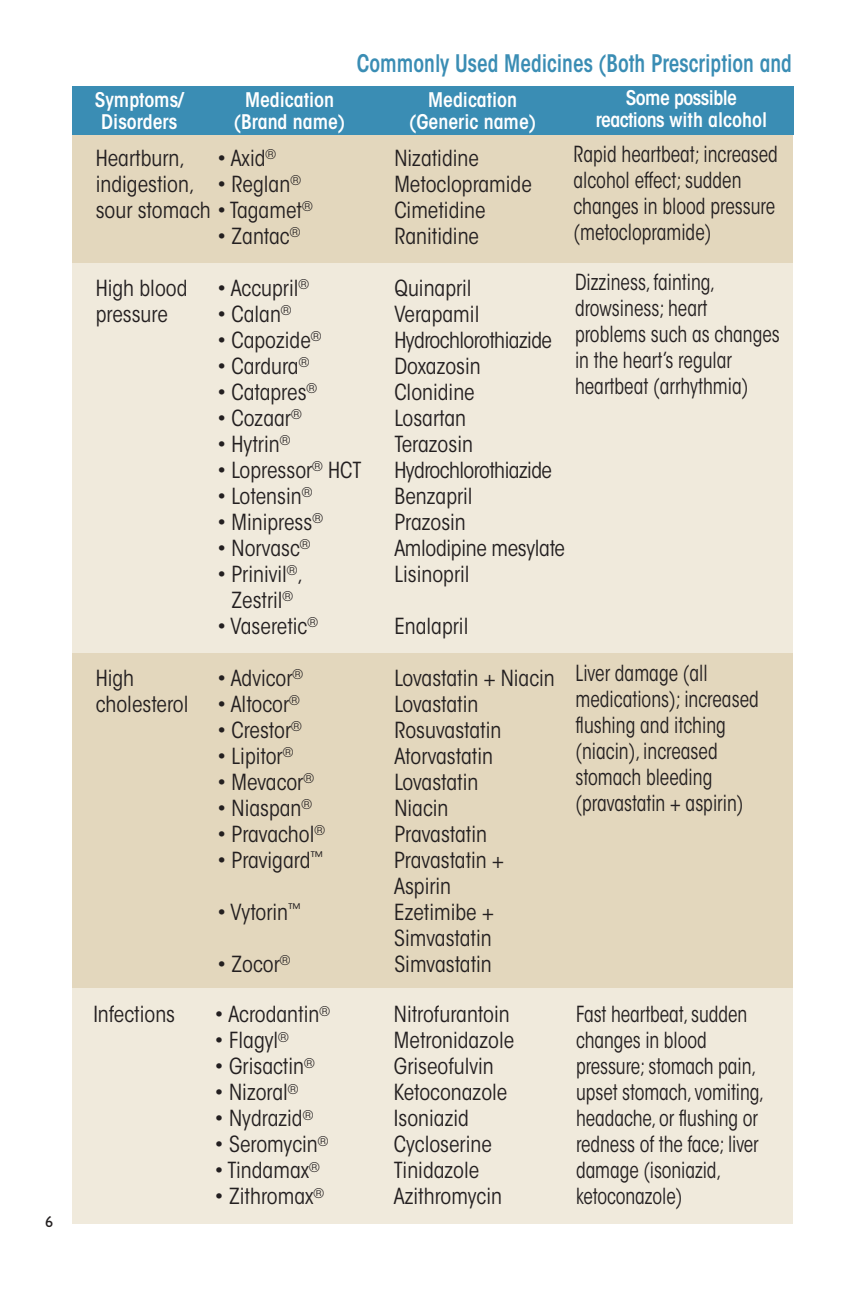
<style>
.page{position:relative;width:864px;height:1296px;background:#fff}
.page>*{position:absolute;margin:0;border:0;box-sizing:border-box;transform-origin:0 0}
.t1{font:600 condensed 24px "ITC Avant Garde Std";color:#3a8db4;scale:.9 1}
.t2{font:condensed 22px/26px "ITC Avant Garde Std";color:#231f20}
.t3{font:condensed 22px/26px "ITC Avant Garde Std";color:#231f20;scale:.9 1}
.t4{font:600 condensed 20px/22px "ITC Avant Garde Std";color:#fff;text-align:center}
.t5{font:600 condensed 20px/22px "ITC Avant Garde Std";letter-spacing:-.025em;color:#fff;text-align:center}
.t6{font:16px "Gill Sans";color:#231f20}
</style>
<div class="page">
<div style="left:72px;top:786px;width:721px;height:438px;background:#f0eadc"></div>
<div style="left:73px;top:262px;width:720px;height:524px;background:#f0eadc"></div>
<div style="left:72px;top:133px;width:721px;height:130px;background:#e3d7bd"></div>
<div style="left:72px;top:654px;width:721px;height:334px;background:#e3d7bd"></div>
<div style="left:72px;top:87px;width:722px;height:48px;background:#3a8db4"></div>
<p class="t6" style="left:45px;top:1212px;width:9px">6</p>
<p class="t1" style="left:357px;top:55px;width:485px">Commonly Used Medicines ( oth Prescription and</p>
<p class="t4" style="left:95px;top:90px;width:91px">Symptoms/<br>Disorders</p>
<p class="t4" style="left:234px;top:90px;width:113px">Medication<br>( rand name)</p>
<p class="t4" style="left:409px;top:90px;width:129px">Medication (Generic name)</p>
<p class="t5" style="left:596px;top:88px;width:173px">Some possible reactions with alcohol</p>
<p class="t2" style="left:96px;top:147px;width:85px">Heartburn</p>
<p class="t2" style="left:217px;top:147px;width:61px">• Axid<sup>®</sup></p>
<p class="t2" style="left:96px;top:173px;width:95px">indigestion</p>
<p class="t2" style="left:217px;top:173px;width:85px">• Reglan<sup>®</sup></p>
<p class="t2" style="left:96px;top:199px;width:218px">sour stomach • Tagamet<sup>®</sup></p>
<p class="t2" style="left:217px;top:225px;width:85px">• Zantac<sup>®</sup></p>
<p class="t2" style="left:96px;top:277px;width:93px">High blood</p>
<p class="t2" style="left:217px;top:277px;width:94px">• Accupril<sup>®</sup></p>
<p class="t2" style="left:96px;top:303px;width:74px">pressure</p>
<p class="t2" style="left:217px;top:303px;width:76px">• Calan<sup>®</sup></p>
<p class="t2" style="left:217px;top:329px;width:106px">• Capozide<sup>®</sup></p>
<p class="t2" style="left:217px;top:355px;width:94px">• Cardura<sup>®</sup></p>
<p class="t2" style="left:217px;top:381px;width:102px">• Catapres<sup>®</sup></p>
<p class="t2" style="left:217px;top:407px;width:86px">• Cozaar<sup>®</sup></p>
<p class="t2" style="left:217px;top:433px;width:75px">• Hytrin<sup>®</sup></p>
<p class="t2" style="left:217px;top:459px;width:146px">• Lopressor<sup>®</sup> HCT</p>
<p class="t2" style="left:217px;top:485px;width:97px">• Lotensin<sup>®</sup></p>
<p class="t2" style="left:217px;top:511px;width:107px">• Minipress<sup>®</sup></p>
<p class="t2" style="left:217px;top:537px;width:95px">• Norvasc<sup>®</sup></p>
<p class="t2" style="left:217px;top:563px;width:82px;text-align:center">• Prinivil<sup>®<br></sup>Zestril<sup>®</sup></p>
<p class="t2" style="left:217px;top:615px;width:102px">• Vaseretic<sup>®</sup></p>
<p class="t2" style="left:96px;top:667px;width:40px">High</p>
<p class="t2" style="left:217px;top:667px;width:88px">• Advicor<sup>®</sup></p>
<p class="t2" style="left:96px;top:693px;width:94px">cholesterol</p>
<p class="t2" style="left:217px;top:693px;width:84px">• Altocor<sup>®</sup></p>
<p class="t2" style="left:217px;top:719px;width:86px">• Crestor<sup>®</sup></p>
<p class="t2" style="left:217px;top:745px;width:78px">• Lipitor<sup>®</sup></p>
<p class="t2" style="left:217px;top:771px;width:98px">• Mevacor<sup>®</sup></p>
<p class="t2" style="left:217px;top:797px;width:97px">• Niaspan<sup>®</sup></p>
<p class="t2" style="left:217px;top:823px;width:110px">• Pravachol<sup>®</sup></p>
<p class="t2" style="left:217px;top:849px;width:107px">• Pravigard<sup>™</sup></p>
<p class="t2" style="left:217px;top:901px;width:85px">• Vytorin<sup>™</sup></p>
<p class="t2" style="left:217px;top:953px;width:75px">• Zocor<sup>®</sup></p>
<p class="t3" style="left:574px;top:144px;width:229px">Rapid heartbeat; increased alcohol effect; sudden changes in blood pressure (metoclopramide)</p>
<p class="t3" style="left:575px;top:271px;width:229px">Dizziness fainting drowsiness; heart problems such as changes in the heart’s regular heartbeat (arrhythmia)</p>
<p class="t2" style="left:394px;top:147px;width:139px">Nizatidine<br>Metoclopramide<br>Cimetidine<br>Ranitidine</p>
<p class="t2" style="left:394px;top:277px;width:172px">Quinapril<br>Verapamil<br>Hydrochlorothiazide<br>Doxazosin<br>Clonidine<br>Losartan<br>Terazosin<br>Hydrochlorothiazide<br>Benzapril<br>Prazosin<br>Amlodipine mesylate<br>Lisinopril</p>
<p class="t2" style="left:394px;top:615px;width:76px">Enalapril</p>
<p class="t2" style="left:394px;top:667px;width:162px">Lovastatin + Niacin<br>Lovastatin<br>Rosuvastatin<br>Atorvastatin<br>Lovastatin<br>Niacin<br>Pravastatin<br>Pravastatin +<br>Aspirin<br>Ezetimibe +<br>Simvastatin<br>Simvastatin</p>
<p class="t3" style="left:576px;top:662px;width:205px">Liver damage (all medications); increased fushing and itching (niacin) increased stomach bleeding (pravastatin + aspirin)</p>
<p class="t2" style="left:93px;top:1003px;width:83px">Infections</p>
<p class="t2" style="left:215px;top:1003px;width:117px">• Acrodantin<sup>®</sup></p>
<p class="t2" style="left:394px;top:1003px;width:117px">Nitrofurantoin</p>
<p class="t3" style="left:576px;top:1003px;width:192px">Fast heartbeat sudden</p>
<p class="t2" style="left:215px;top:1029px;width:76px">• Flagyl<sup>®</sup></p>
<p class="t2" style="left:215px;top:1055px;width:102px">• Grisactin<sup>®</sup></p>
<p class="t2" style="left:394px;top:1029px;width:122px">Metronidazole<br>Griseofulvin</p>
<p class="t3" style="left:576px;top:1029px;width:196px">changes in blood pressure; stomach pain</p>
<p class="t2" style="left:215px;top:1081px;width:85px">• Nizoral<sup>®</sup></p>
<p class="t2" style="left:394px;top:1081px;width:115px">Ketoconazole</p>
<p class="t3" style="left:576px;top:1081px;width:205px">upset stomach vomiting</p>
<p class="t2" style="left:215px;top:1107px;width:100px">• Nydrazid<sup>®</sup></p>
<p class="t2" style="left:215px;top:1133px;width:115px">• Seromycin<sup>®</sup></p>
<p class="t2" style="left:215px;top:1159px;width:107px">• Tindamax<sup>®</sup></p>
<p class="t2" style="left:394px;top:1107px;width:99px">Isoniazid<br>Cycloserine<br>Tinidazole</p>
<p class="t3" style="left:576px;top:1107px;width:204px;text-align:justify">headache or fushing or redness of the face; liver damage (isoniazid</p>
<p class="t2" style="left:215px;top:1185px;width:111px">• Zithromax<sup>®</sup></p>
<p class="t2" style="left:394px;top:1185px;width:110px">Azithromycin</p>
<p class="t3" style="left:576px;top:1185px;width:119px">ketoconazole)</p>
</div>
